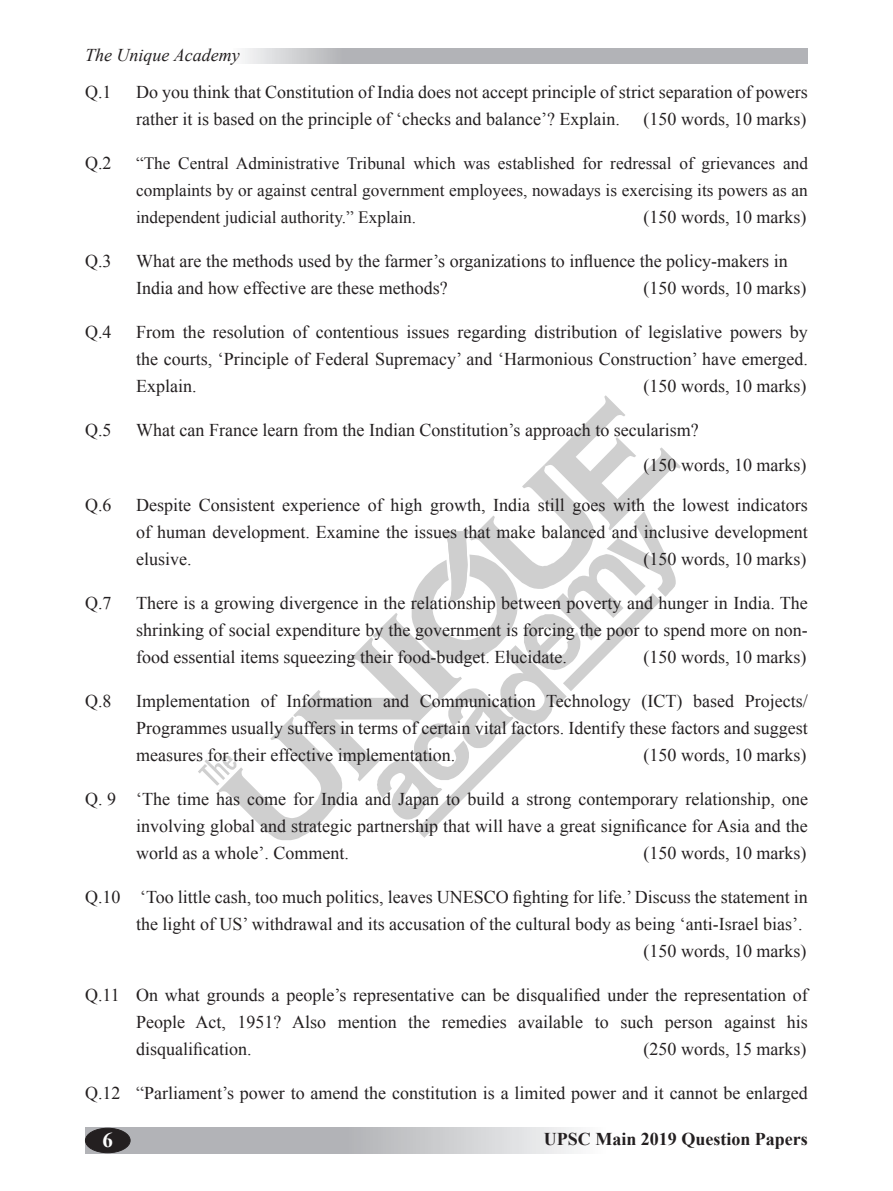
<style>
.page{position:relative;width:893px;height:1191px;background:#fff}
.page>*{position:absolute;margin:0;border:0;box-sizing:border-box;transform-origin:0 0}
.t1{font:700 21px "Times New Roman";color:#fff}
.t2{font:18px/27px "Times New Roman";color:#231f20;text-align:justify}
.t3{font:700 18px "Times New Roman";color:#231f20}
.t4{font:italic 18px "Times New Roman";color:#231f20}
.t5{font:17.25px/27px "Times New Roman";color:#231f20;text-align:justify}
</style>
<div class="page">
<svg style="left:85px;top:1127px;width:493px;height:26px;background:#c1c2c5"></svg>
<div style="left:85px;top:1128px;width:45px;height:24px;background:#231f20;border-radius:50%"></div>
<div style="left:85px;top:1127px;width:45px;height:26px;border:1px solid #231f20;border-radius:50%"></div>
<svg style="left:243px;top:49px;width:565px;height:15px;background:#b7b8bc"></svg>
<svg style="left:198px;top:395px;width:483px;height:445px"></svg>
<p class="t4" style="left:85px;top:43px;width:156px">The Unique Academy</p>
<p class="t2" style="left:85px;top:78px;width:28px">Q.1</p>
<p class="t2" style="left:136px;top:78px;width:673px">Do you think that Constitution of India does not accept principle of strict separation of powers rather it is based on the principle of ‘checks and balance’? Explain.</p>
<p class="t2" style="left:644px;top:105px;width:164px">(150 words, 10 marks)</p>
<p class="t2" style="left:85px;top:149px;width:28px">Q.2</p>
<p class="t5" style="left:136px;top:149px;width:673px">“The Central Administrative Tribunal which was established for redressal of grievances and complaints by or against central government employees, nowadays is exercising its powers as an independent judicial authority.” Explain.</p>
<p class="t2" style="left:644px;top:203px;width:164px">(150 words, 10 marks)</p>
<p class="t2" style="left:85px;top:247px;width:28px">Q.3</p>
<p class="t2" style="left:136px;top:247px;width:653px">What are the methods used by the farmer’s organizations to influence the policy-makers in<br>India and how effective are these methods?</p>
<p class="t2" style="left:644px;top:274px;width:164px">(150 words, 10 marks)</p>
<p class="t2" style="left:85px;top:318px;width:28px">Q.4</p>
<p class="t2" style="left:136px;top:318px;width:673px">From the resolution of contentious issues regarding distribution of legislative powers by the courts, ‘Principle of Federal Supremacy’ and ‘Harmonious Construction’ have emerged.<br>Explain.</p>
<p class="t2" style="left:644px;top:372px;width:164px">(150 words, 10 marks)</p>
<p class="t2" style="left:85px;top:416px;width:28px">Q.5</p>
<p class="t2" style="left:644px;top:411px;width:164px;line-height:35.5px;text-indent:-507px">What can France learn from the Indian Constitution’s approach to secularism?<br>(150 words, 10 marks)</p>
<p class="t2" style="left:85px;top:491px;width:28px">Q.6</p>
<p class="t2" style="left:136px;top:491px;width:673px">Despite Consistent experience of high growth, India still goes with the lowest indicators of human development. Examine the issues that make balanced and inclusive development elusive.</p>
<p class="t2" style="left:644px;top:545px;width:164px">(150 words, 10 marks)</p>
<p class="t2" style="left:85px;top:589px;width:28px">Q.7</p>
<p class="t2" style="left:136px;top:589px;width:673px">There is a growing divergence in the relationship between poverty and hunger in India. The shrinking of social expenditure by the government is forcing the poor to spend more on non&shy;food essential items squeezing their food-budget. Elucidate.</p>
<p class="t2" style="left:644px;top:643px;width:164px">(150 words, 10 marks)</p>
<p class="t2" style="left:85px;top:687px;width:28px">Q.8</p>
<p class="t2" style="left:136px;top:687px;width:673px">Implementation of Information and Communication Technology (ICT) based Projects/ Programmes usually suffers in terms of certain vital factors. Identify these factors and suggest measures for their effective implementation.</p>
<p class="t2" style="left:644px;top:741px;width:164px">(150 words, 10 marks)</p>
<p class="t2" style="left:136px;top:785px;width:673px;text-indent:-51px">Q. 9 ‘The time has come for India and Japan to build a strong contemporary relationship, one involving global and strategic partnership that will have a great significance for Asia and the world as a whole’. Comment.</p>
<p class="t2" style="left:644px;top:839px;width:164px">(150 words, 10 marks)</p>
<p class="t2" style="left:85px;top:883px;width:724px;text-align:right">Q.10 ‘Too little cash, too much politics, leaves UNESCO fighting for life.’ Discuss the statement in the light of US’ withdrawal and its accusation of the cultural body as being ‘anti-Israel bias’.<br>(150 words, 10 marks)</p>
<p class="t2" style="left:136px;top:981px;width:673px;text-indent:-51px">Q.11 On what grounds a people’s representative can be disqualified under the representation of People Act, 1951? Also mention the remedies available to such person against his disqualification.</p>
<p class="t2" style="left:644px;top:1035px;width:164px">(250 words, 15 marks)</p>
<p class="t2" style="left:85px;top:1079px;width:724px">Q.12 “Parliament’s power to amend the constitution is a limited power and it cannot be enlarged</p>
<p class="t1" style="left:103px;top:1125px;width:12px">6</p>
<p class="t3" style="left:544px;top:1126px;width:266px">UPSC Main 2019 Question Papers</p>
</div>
